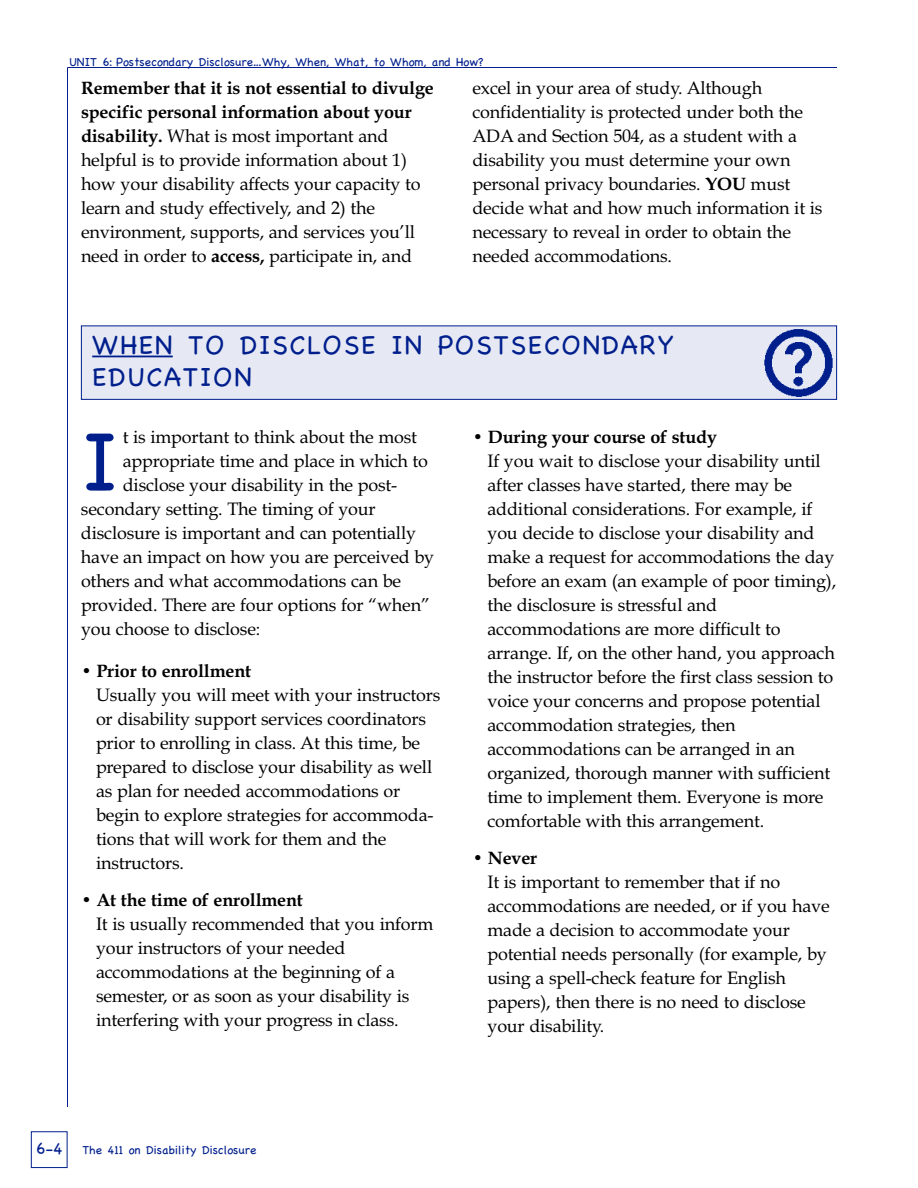
<style>
.page{position:relative;width:918px;height:1188px;background:#fff}
.page>*{position:absolute;margin:0;border:0;box-sizing:border-box;transform-origin:0 0}
.t1{font:85.95px "Chalkboard";color:#001f8d}
.t2{font:27px/32.4px "Chalkboard";letter-spacing:.055em;color:#001f8d}
.t3{font:18px/24px "Book Antiqua";letter-spacing:-.01em;color:#000}
.t4{font:700 18px "Book Antiqua";letter-spacing:-.01em;color:#000}
.t5{font:16.5px "Chalkboard";color:#001f8d}
.t6{font:12px "Chalkboard";color:#001f8d}
.s1{font-weight:700}
</style>
<div class="page">
<div style="left:31px;top:1131px;width:37px;height:37px;border:1px solid #001f8d"></div>
<hr style="left:67px;top:68px;width:1px;height:1039px;background:#001f8d">
<hr style="left:68px;top:67px;width:769px;height:1px;background:#001f8d">
<div style="left:81px;top:326px;width:756px;height:73px;background:#e6e9f4"></div>
<hr style="left:92px;top:356px;width:81px;height:1px;background:#001f8d">
<div style="left:81px;top:326px;width:756px;height:74px;border:1px solid #001f8d"></div>
<img style="left:763px;top:327px;width:74px;height:73px">
<p class="t6" style="left:69px;top:55px;width:416px">UNIT 6: Postsecondary Disclosure…Why, When, What, to Whom, and How?</p>
<p class="t3" style="left:81px;top:76px;width:354px"><span class="s1">Remember that it is not essential to divulge specific personal information about your disability.</span> What is most important and helpful is to provide information about 1) how your disability affects your capacity to learn and study effectively, and 2) the environment, supports, and services you’ll need in order to <span class="s1">access,</span> participate in, and</p>
<p class="t3" style="left:472px;top:76px;width:352px">excel in your area of study. Although confidentiality is protected under both the ADA and Section 504, as a student with a disability you must determine your own personal privacy boundaries. <span class="s1">YOU</span> must decide what and how much information it is necessary to reveal in order to obtain the needed accommodations.</p>
<h2 class="t2" style="left:92px;top:329px;width:583px">WHEN TO DISCLOSE IN POSTSECONDARY<br>EDUCATION</h2>
<h1 class="t1" style="left:81px;top:415px;width:40px">I</h1>
<p class="t3" style="left:123px;top:425px;width:296px">t is important to think about the most</p>
<p class="t3" style="left:123px;top:449px;width:307px">appropriate time and place in which to</p>
<p class="t3" style="left:123px;top:473px;width:276px">disclose your disability in the post-</p>
<p class="t3" style="left:81px;top:497px;width:296px">secondary setting. The timing of your</p>
<p class="t3" style="left:81px;top:521px;width:337px">disclosure is important and can potentially</p>
<p class="t3" style="left:81px;top:545px;width:355px">have an impact on how you are perceived by</p>
<p class="t3" style="left:81px;top:569px;width:322px">others and what accommodations can be</p>
<p class="t3" style="left:81px;top:593px;width:351px">provided. There are four options for “when”</p>
<p class="t3" style="left:81px;top:617px;width:181px">you choose to disclose:</p>
<p class="t4" style="left:81px;top:660px;width:172px">• Prior to enrollment</p>
<p class="t3" style="left:96px;top:683px;width:346px">Usually you will meet with your instructors or disability support services coordinators prior to enrolling in class. At this time, be prepared to disclose your disability as well as plan for needed accommodations or begin to explore strategies for accommoda&shy;tions that will work for them and the instructors.</p>
<p class="t4" style="left:81px;top:890px;width:223px">• At the time of enrollment</p>
<p class="t3" style="left:96px;top:912px;width:339px">It is usually recommended that you inform your instructors of your needed accommodations at the beginning of a semester, or as soon as your disability is interfering with your progress in class.</p>
<p class="t4" style="left:472px;top:426px;width:246px">• During your course of study</p>
<p class="t3" style="left:488px;top:449px;width:350px">If you wait to disclose your disability until after classes have started, there may be additional considerations. For example, if you decide to disclose your disability and make a request for accommodations the day before an exam (an example of poor timing), the disclosure is stressful and accommodations are more difficult to arrange. If, on the other hand, you approach the instructor before the first class session to voice your concerns and propose potential accommodation strategies, then accommodations can be arranged in an organized, thorough manner with sufficient time to implement them. Everyone is more comfortable with this arrangement.</p>
<p class="t4" style="left:472px;top:848px;width:66px">• Never</p>
<p class="t3" style="left:488px;top:870px;width:344px">It is important to remember that if no accommodations are needed, or if you have made a decision to accommodate your potential needs personally (for example, by using a spell-check feature for English papers), then there is no need to disclose your disability.</p>
<p class="t5" style="left:36px;top:1139px;width:28px">6-4</p>
<p class="t6" style="left:82px;top:1144px;width:175px">The 411 on Disability Disclosure</p>
</div>
